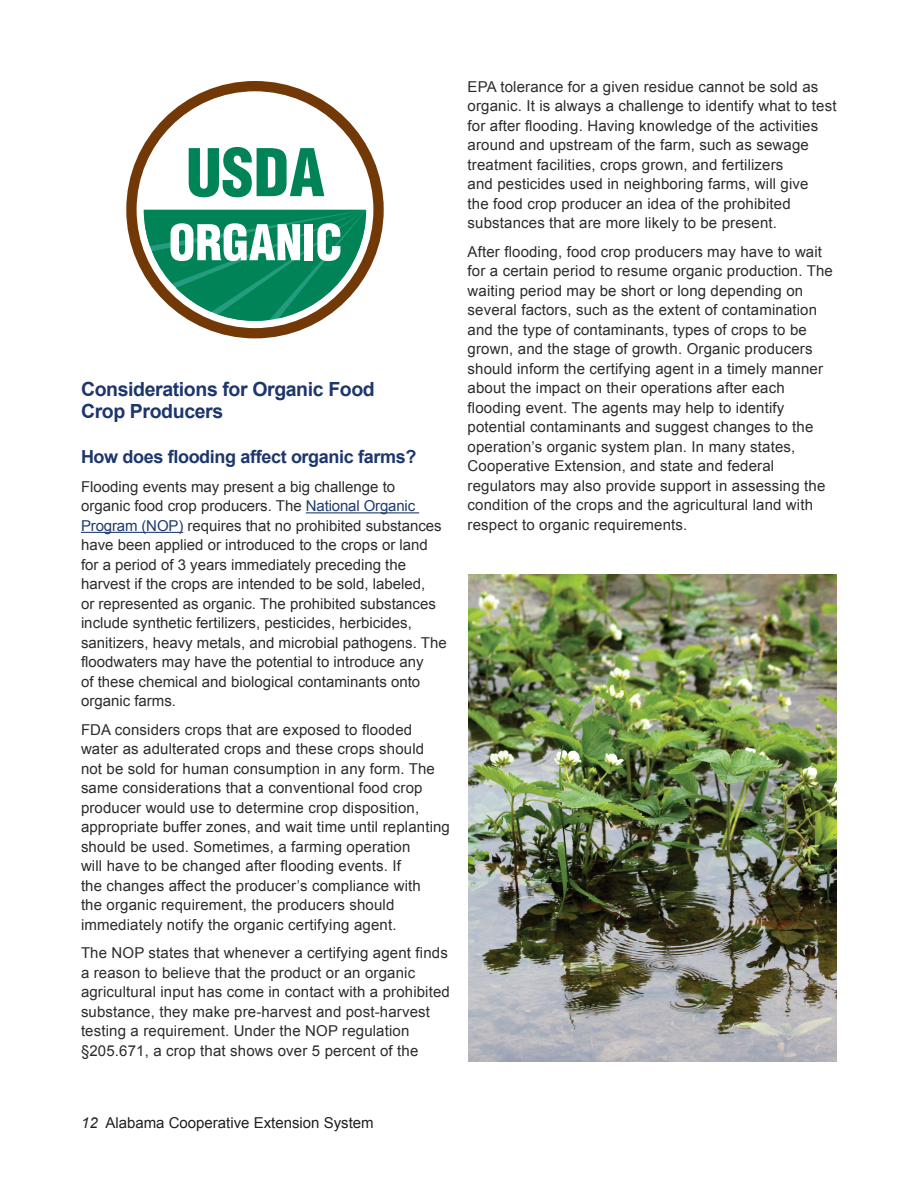
<style>
.page{position:relative;width:918px;height:1188px;background:#fff}
.page>*{position:absolute;margin:0;border:0;box-sizing:border-box;transform-origin:0 0}
.t1{font:700 19.5px/22.5px "Arial";letter-spacing:-.02em;color:#1d366c}
.t2{font:700 18px "Arial";letter-spacing:-.02em;color:#1d366c}
.t3{font:15px/19.5px "Arial";letter-spacing:.01em;color:#2e2b2c}
.t4{font:15px "Arial";color:#231f20}
.s1{color:#1f3b70}
.s2{font-style:italic}
</style>
<div class="page">
<img style="left:469px;top:574px;width:368px;height:487px">
<hr style="left:306px;top:512px;width:113px;height:1px;background:#1f3b70">
<hr style="left:81px;top:532px;width:102px;height:1px;background:#1f3b70">
<div style="left:126px;top:81px;width:258px;height:257px;border:10px solid #723806;border-radius:50%"></div>
<svg style="left:189px;top:147px;width:135px;height:50px"></svg>
<svg style="left:144px;top:210px;width:222px;height:111px"></svg>
<h1 class="t1" style="left:81px;top:378px;width:295px">Considerations for Organic Food<br>Crop Producers</h1>
<p class="t2" style="left:81px;top:445px;width:337px">How does flooding affect organic farms?</p>
<p class="t3" style="left:81px;top:477px;width:367px">Flooding events may present a big challenge to organic food crop producers. The <span class="s1">National Organic Program (NOP)</span> requires that no prohibited substances have been applied or introduced to the crops or land for a period of 3 years immediately preceding the harvest if the crops are intended to be sold, labeled,<br>or represented as organic. The prohibited substances include synthetic fertilizers, pesticides, herbicides, sanitizers, heavy metals, and microbial pathogens. The floodwaters may have the potential to introduce any<br>of these chemical and biological contaminants onto organic farms.</p>
<p class="t3" style="left:81px;top:720px;width:370px">FDA considers crops that are exposed to flooded water as adulterated crops and these crops should<br>not be sold for human consumption in any form. The same considerations that a conventional food crop producer would use to determine crop disposition, appropriate buffer zones, and wait time until replanting should be used. Sometimes, a farming operation<br>will have to be changed after flooding events. If<br>the changes affect the producer’s compliance with<br>the organic requirement, the producers should immediately notify the organic certifying agent.</p>
<p class="t3" style="left:81px;top:943px;width:370px">The NOP states that whenever a certifying agent finds a reason to believe that the product or an organic agricultural input has come in contact with a prohibited substance, they make pre-harvest and post-harvest testing a requirement. Under the NOP regulation §205.671, a crop that shows over 5 percent of the</p>
<p class="t3" style="left:468px;top:77px;width:370px">EPA tolerance for a given residue cannot be sold as organic. It is always a challenge to identify what to test for after flooding. Having knowledge of the activities around and upstream of the farm, such as sewage treatment facilities, crops grown, and fertilizers<br>and pesticides used in neighboring farms, will give<br>the food crop producer an idea of the prohibited substances that are more likely to be present.</p>
<p class="t3" style="left:468px;top:242px;width:367px">After flooding, food crop producers may have to wait for a certain period to resume organic production. The waiting period may be short or long depending on several factors, such as the extent of contamination and the type of contaminants, types of crops to be grown, and the stage of growth. Organic producers should inform the certifying agent in a timely manner about the impact on their operations after each flooding event. The agents may help to identify potential contaminants and suggest changes to the operation’s organic system plan. In many states, Cooperative Extension, and state and federal regulators may also provide support in assessing the condition of the crops and the agricultural land with respect to organic requirements.</p>
<p class="t4" style="left:81px;top:1113px;width:294px"><span class="s2">12</span> Alabama Cooperative Extension System</p>
</div>
